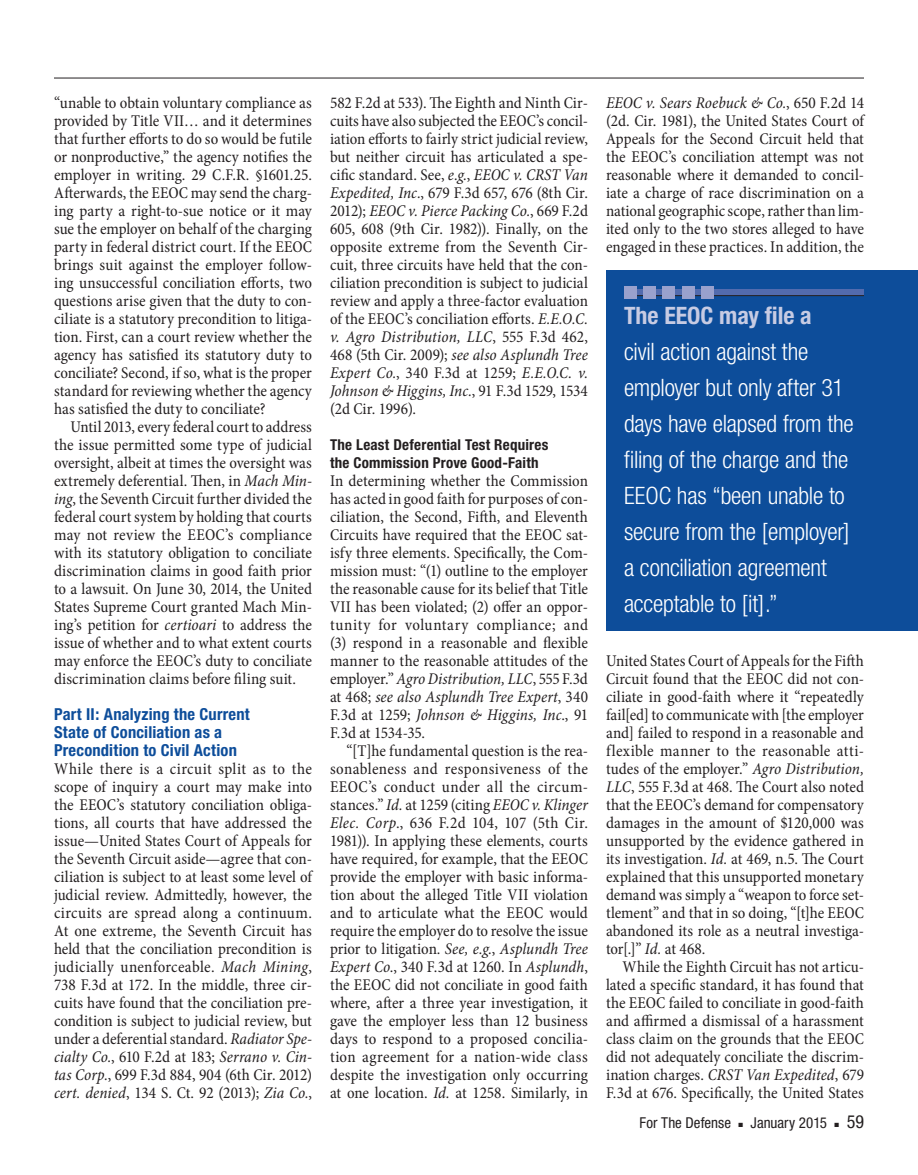
<style>
.page{position:relative;width:918px;height:1175px;background:#fff}
.page>*{position:absolute;margin:0;border:0;box-sizing:border-box;transform-origin:0 0}
.pullout_RH_block{font:300 condensed 24px/36px "Helvetica Neue";letter-spacing:-.01em;color:#fff}
.folio_right{font:condensed 18px "Helvetica Neue";color:#231f20}
.body_para_ind{font:condensed 16.5px/18px "Minion Pro";color:#231f20;text-align:justify}
.body_no_ind{font:condensed 16.5px/18px "Minion Pro";color:#231f20;text-align:justify}
.subhead_1{font:700 condensed 16.5px/18px "Helvetica Neue";letter-spacing:.015em;color:#0d4d9a}
.subhead_2{font:700 condensed 15px/18px "Helvetica Neue";letter-spacing:.015em;color:#231f20}
.folio_right-2{font:condensed 15px "Helvetica Neue";letter-spacing:.005em;color:#231f20}
.s1{font-style:italic}
.s2{font-weight:700;color:#c7cbe3}
</style>
<div class="page">
<hr style="left:54px;top:78px;width:810px;height:1px;background:#231f20">
<div style="left:606px;top:270px;width:312px;height:360px;background:#0d4d9a"></div>
<div style="left:624px;top:290px;width:240px;height:6px;background:#526bae"></div>
<hr style="left:624px;top:295px;width:240px;height:1px;background:#231f20">
<div style="left:624px;top:286px;width:12px;height:13px;background:#99a1cd"></div>
<div style="left:643px;top:286px;width:13px;height:13px;background:#99a1cd"></div>
<div style="left:663px;top:286px;width:12px;height:13px;background:#99a1cd"></div>
<div style="left:682px;top:286px;width:13px;height:13px;background:#99a1cd"></div>
<div style="left:702px;top:286px;width:12px;height:13px;background:#99a1cd"></div>
<p class="body_para_ind" style="left:54px;top:94px;width:260px">“unable to obtain voluntary compliance as provided by Title VII… and it determines that further efforts to do so would be futile or nonproductive,” the agency notifies the employer in writing. 29 C.F.R. §1601.25.<br>Afterwards, the EEOC may send the charg&shy;ing party a right-to-sue notice or it may sue the employer on behalf of the charging party in federal district court. If the EEOC brings suit against the employer follow&shy;ing unsuccessful conciliation efforts, two questions arise given that the duty to con&shy;ciliate is a statutory precondition to litiga&shy;tion. First, can a court review whether the agency has satisfied its statutory duty to conciliate? Second, if so, what is the proper standard for reviewing whether the agency has satisfied the duty to conciliate?</p>
<p class="body_para_ind" style="left:54px;top:418px;width:260px;text-indent:16px">Until 2013, every federal court to address the issue permitted some type of judicial oversight, albeit at times the oversight was extremely deferential. Then, in <span class="s1">Mach Min&shy;ing</span>, the Seventh Circuit further divided the federal court system by holding that courts may not review the EEOC’s compliance with its statutory obligation to conciliate discrimination claims in good faith prior to a lawsuit. On June 30, 2014, the United States Supreme Court granted Mach Min&shy;ing’s petition for <span class="s1">certioari</span> to address the issue of whether and to what extent courts may enforce the EEOC’s duty to conciliate discrimination claims before filing suit.</p>
<p class="subhead_1" style="left:54px;top:705px;width:197px">Part II: Analyzing the Current<br>State of Conciliation as a<br>Precondition to Civil Action</p>
<p class="body_no_ind" style="left:54px;top:760px;width:260px">While there is a circuit split as to the scope of inquiry a court may make into the EEOC’s statutory conciliation obliga&shy;tions, all courts that have addressed the issue—United States Court of Appeals for the Seventh Circuit aside—agree that con&shy;ciliation is subject to at least some level of judicial review. Admittedly, however, the circuits are spread along a continuum.<br>At one extreme, the Seventh Circuit has held that the conciliation precondition is judicially unenforceable. <span class="s1">Mach Mining</span>, 738 F.3d at 172. In the middle, three cir&shy;cuits have found that the conciliation pre&shy;condition is subject to judicial review, but under a deferential standard. <span class="s1">Radiator Spe&shy;cialty Co.</span>, 610 F.2d at 183; <span class="s1">Serrano v. Cin&shy;tas Corp.</span>, 699 F.3d 884, 904 (6th Cir. 2012) <span class="s1">cert. denied</span>, 134 S. Ct. 92 (2013); <span class="s1">Zia Co.</span>,</p>
<p class="body_no_ind" style="left:330px;top:94px;width:260px">582 F.2d at 533). The Eighth and Ninth Cir&shy;cuits have also subjected the EEOC’s concil&shy;iation efforts to fairly strict judicial review, but neither circuit has articulated a spe&shy;cific standard. See, <span class="s1">e.g.</span>, <span class="s1">EEOC v. CRST Van Expedited, Inc.</span>, 679 F.3d 657, 676 (8th Cir.<br>2012); <span class="s1">EEOC v. Pierce Packing Co.</span>, 669 F.2d 605, 608 (9th Cir. 1982)). Finally, on the opposite extreme from the Seventh Cir&shy;cuit, three circuits have held that the con&shy;ciliation precondition is subject to judicial review and apply a three-factor evaluation of the EEOC’s conciliation efforts. <span class="s1">E.E.O.C. v. Agro Distribution, LLC</span>, 555 F.3d 462, 468 (5th Cir. 2009); <span class="s1">see also Asplundh Tree Expert Co.</span>, 340 F.3d at 1259; <span class="s1">E.E.O.C. v.<br>Johnson &amp; Higgins, Inc.</span>, 91 F.3d 1529, 1534 (2d Cir. 1996).</p>
<p class="subhead_2" style="left:330px;top:435px;width:220px">The Least Deferential Test Requires the Commission Prove Good-Faith</p>
<p class="body_no_ind" style="left:330px;top:472px;width:260px">In determining whether the Commission has acted in good faith for purposes of con&shy;ciliation, the Second, Fifth, and Eleventh Circuits have required that the EEOC sat&shy;isfy three elements. Specifically, the Com&shy;mission must: “(1) outline to the employer the reasonable cause for its belief that Title VII has been violated; (2) offer an oppor&shy;tunity for voluntary compliance; and (3) respond in a reasonable and flexible manner to the reasonable attitudes of the employer.” <span class="s1">Agro Distribution, LLC</span>, 555 F.3d at 468; <span class="s1">see also Asplundh Tree Expert</span>, 340<br>F.3d at 1259; <span class="s1">Johnson &amp; Higgins, Inc</span>., 91<br>F.3d at 1534-35.</p>
<p class="body_para_ind" style="left:330px;top:742px;width:260px;text-indent:16px">“[T]he fundamental question is the rea&shy;sonableness and responsiveness of the EEOC’s conduct under all the circum&shy;stances.” <span class="s1">Id.</span> at 1259 (citing <span class="s1">EEOC v. Klinger Elec. Corp</span>., 636 F.2d 104, 107 (5th Cir.<br>1981)). In applying these elements, courts have required, for example, that the EEOC provide the employer with basic informa&shy;tion about the alleged Title VII violation and to articulate what the EEOC would require the employer do to resolve the issue prior to litigation. <span class="s1">See, e.g.</span>, <span class="s1">Asplundh Tree Expert Co</span>., 340 F.3d at 1260. In <span class="s1">Asplundh</span>, the EEOC did not conciliate in good faith where, after a three year investigation, it gave the employer less than 12 business days to respond to a proposed concilia&shy;tion agreement for a nation-wide class despite the investigation only occurring at one location. <span class="s1">Id.</span> at 1258. Similarly, in</p>
<p class="body_para_ind" style="left:606px;top:94px;width:260px"><span class="s1">EEOC v. Sears Roebuck &amp; Co.</span>, 650 F.2d 14 (2d. Cir. 1981), the United States Court of Appeals for the Second Circuit held that the EEOC’s conciliation attempt was not reasonable where it demanded to concil&shy;iate a charge of race discrimination on a national geographic scope, rather than lim&shy;ited only to the two stores alleged to have engaged in these practices. In addition, the</p>
<p class="pullout_RH_block" style="left:624px;top:297px;width:231px"><span class="s2">The EEOC may file a<br></span>civil action against the employer but only after 31 days have elapsed from the filing of the charge and the<br>EEOC has “been unable to secure from the [employer] a conciliation agreement acceptable to [it].”</p>
<p class="body_para_ind" style="left:606px;top:652px;width:260px">United States Court of Appeals for the Fifth Circuit found that the EEOC did not con&shy;ciliate in good-faith where it “repeatedly fail[ed] to communicate with [the employer and] failed to respond in a reasonable and flexible manner to the reasonable atti&shy;tudes of the employer.” <span class="s1">Agro Distribution, LLC</span>, 555 F.3d at 468. The Court also noted that the EEOC’s demand for compensatory damages in the amount of $120,000 was unsupported by the evidence gathered in its investigation. <span class="s1">Id.</span> at 469, n.5. The Court explained that this unsupported monetary demand was simply a “weapon to force set&shy;tlement” and that in so doing, “[t]he EEOC abandoned its role as a neutral investiga&shy;tor[.]” <span class="s1">Id.</span> at 468.</p>
<p class="body_para_ind" style="left:606px;top:958px;width:260px;text-indent:16px">While the Eighth Circuit has not articu&shy;lated a specific standard, it has found that the EEOC failed to conciliate in good-faith and affirmed a dismissal of a harassment class claim on the grounds that the EEOC did not adequately conciliate the discrim&shy;ination charges. <span class="s1">CRST Van Expedited</span>, 679<br>F.3d at 676. Specifically, the United States</p>
<p class="folio_right-2" style="left:640px;top:1114px;width:93px">For The Defense</p>
<p class="folio_right-2" style="left:739px;top:1114px;width:90px">■ January 2015</p>
<p class="folio_right" style="left:835px;top:1111px;width:31px">■ 59</p>
</div>
